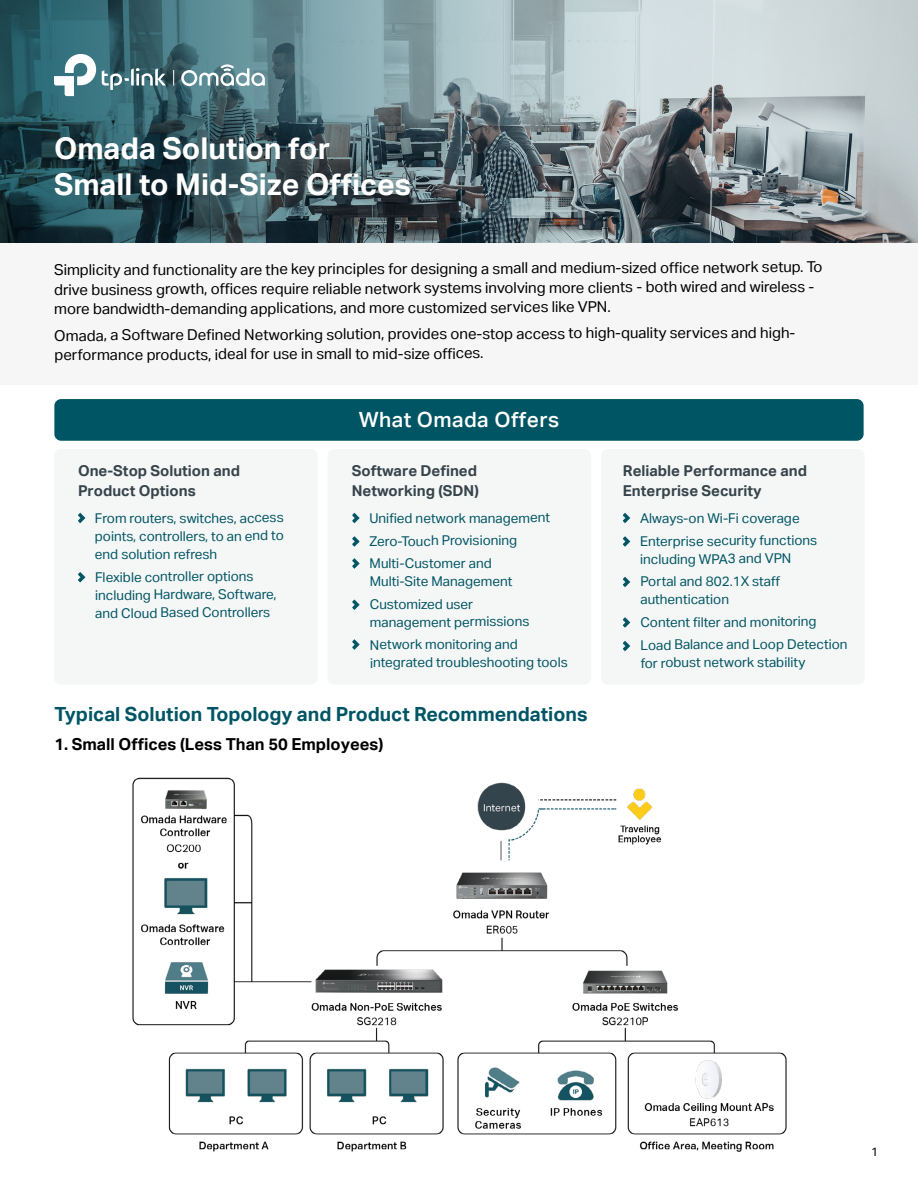
<style>
.page{position:relative;width:918px;height:1188px;background:#fff}
.page>*{position:absolute;margin:0;border:0;box-sizing:border-box;transform-origin:0 0}
.t1{font:700 30px/36px "Aktiv Grotesk";color:#fff}
.t2{font:500 21px "Aktiv Grotesk";letter-spacing:.02em;color:#fff}
.t3{font:19.5px "TP Link Aktiv Bold";color:#005564}
.t4{font:700 16.5px "Aktiv Grotesk";color:#000}
.t5{font:15px/19.6px "Aktiv Grotesk";letter-spacing:-.005em;color:#000}
.t6{font:700 15px/19.5px "Aktiv Grotesk";color:#36444b}
.t7{font:13.5px/18px "Aktiv Grotesk";letter-spacing:-.005em;color:#005564}
.t8{font:12px "Aktiv Grotesk";color:#000}
</style>
<div class="page">
<div style="left:0;top:243px;width:918px;height:142px;background:#f6f6f6"></div>
<div style="left:54px;top:449px;width:264px;height:236px;background:#f5f6f6;border-radius:7px"></div>
<div style="left:327px;top:449px;width:264px;height:236px;background:#f5f6f6;border-radius:7px"></div>
<img style="left:0;top:0;width:918px;height:243px">
<svg style="left:54px;top:54px;width:42px;height:42px"></svg>
<svg style="left:102px;top:68px;width:64px;height:22px"></svg>
<svg style="left:181px;top:64px;width:84px;height:22px"></svg>
<svg style="left:173px;top:70px;width:1px;height:16px"></svg>
<div style="left:54px;top:399px;width:810px;height:42px;background:#005564;border-radius:7px"></div>
<div style="left:601px;top:449px;width:264px;height:236px;background:#f5f6f6;border-radius:7px"></div>
<svg style="left:78px;top:513px;width:7px;height:10px"></svg>
<svg style="left:352px;top:513px;width:8px;height:10px"></svg>
<svg style="left:352px;top:536px;width:8px;height:11px"></svg>
<svg style="left:352px;top:558px;width:8px;height:11px"></svg>
<svg style="left:352px;top:599px;width:8px;height:11px"></svg>
<svg style="left:352px;top:639px;width:8px;height:11px"></svg>
<svg style="left:78px;top:572px;width:7px;height:10px"></svg>
<svg style="left:623px;top:513px;width:7px;height:10px"></svg>
<svg style="left:623px;top:536px;width:7px;height:11px"></svg>
<svg style="left:623px;top:577px;width:7px;height:10px"></svg>
<svg style="left:623px;top:617px;width:7px;height:11px"></svg>
<svg style="left:623px;top:641px;width:7px;height:10px"></svg>
<img style="left:132px;top:777px;width:655px;height:375px">
<h1 class="t1" style="left:54px;top:130px;width:358px">Omada Solution for<br>Small to Mid-Size Offices</h1>
<p class="t5" style="left:54px;top:259px;width:770px">Simplicity and functionality are the key principles for designing a small and medium-sized office network setup. To drive business growth, offices require reliable network systems involving more clients - both wired and wireless - more bandwidth-demanding applications, and more customized services like VPN.</p>
<p class="t5" style="left:54px;top:324px;width:743px;line-height:20.1px">Omada, a Software Defined Networking solution, provides one-stop access to high-quality services and high&shy;performance products, ideal for use in small to mid-size offices.</p>
<h2 class="t2" style="left:359px;top:407px;width:202px">What Omada Offers</h2>
<p class="t6" style="left:78px;top:461px;width:163px">One-Stop Solution and<br>Product Options</p>
<p class="t6" style="left:352px;top:461px;width:129px">Software Defined<br>Networking (SDN)</p>
<p class="t7" style="left:95px;top:509px;width:191px;text-align:justify">From routers, switches, access points, controllers, to an end to end solution refresh</p>
<p class="t7" style="left:95px;top:568px;width:183px">Flexible controller options including Hardware, Software, and Cloud Based Controllers</p>
<p class="t7" style="left:369px;top:507px;width:182px;line-height:22.6px">Unified network management<br>Zero-Touch Provisioning<br>Multi-Customer and</p>
<p class="t7" style="left:370px;top:570px;width:144px;line-height:22.6px">Multi-Site Management<br>Customized user</p>
<p class="t7" style="left:370px;top:610px;width:161px;line-height:22.6px">management permissions<br>Network monitoring and</p>
<p class="t7" style="left:370px;top:653px;width:199px">integrated troubleshooting tools</p>
<h3 class="t3" style="left:54px;top:703px;width:535px">Typical Solution Topology and Product Recommendations</h3>
<p class="t4" style="left:54px;top:734px;width:331px">1. Small Offices (Less Than 50 Employees)</p>
<p class="t6" style="left:623px;top:461px;width:186px">Reliable Performance and<br>Enterprise Security</p>
<p class="t7" style="left:640px;top:507px;width:179px;line-height:22.5px">Always-on Wi-Fi coverage<br>Enterprise security functions</p>
<p class="t7" style="left:640px;top:547px;width:153px;line-height:22.5px">including WPA3 and VPN<br>Portal and 802.1X staff</p>
<p class="t7" style="left:640px;top:588px;width:209px;line-height:22.5px">authentication<br>Content filter and monitoring<br>Load Balance and Loop Detection</p>
<p class="t7" style="left:641px;top:653px;width:166px">for robust network stability</p>
<p class="t8" style="left:871px;top:1145px;width:9px">1</p>
</div>
